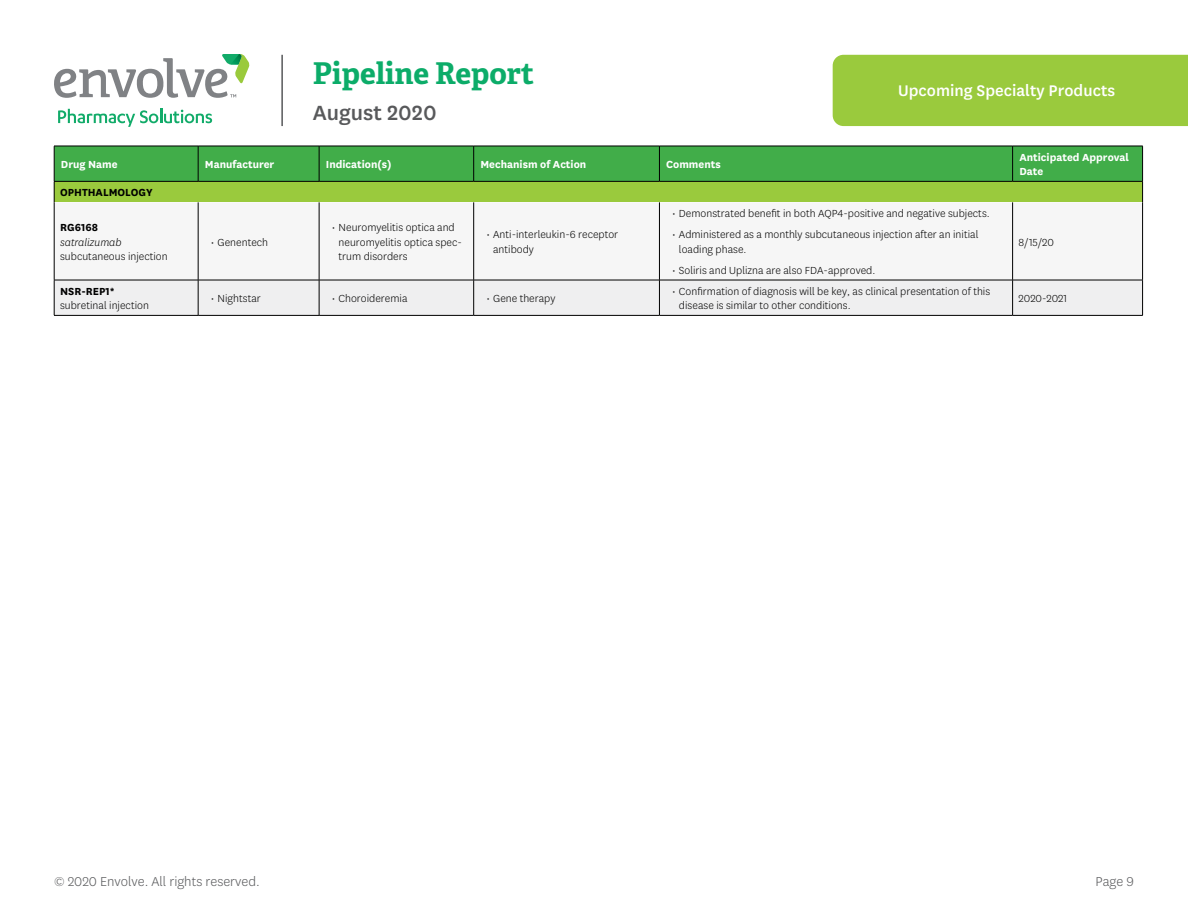
<style>
.page{position:relative;width:1188px;height:918px;background:#fff}
.page>*{position:absolute;margin:0;border:0;box-sizing:border-box;transform-origin:0 0}
.t1{font:700 30px "Adelle";color:#0cac69}
.t2{font:500 24px "Centene Sans";color:#58595b}
.t3{font:500 18px "Centene Sans";color:#fff}
.t4{font:300 15px "Centene Sans";color:#58595b}
.t5{font:300 12px/14.4px "Centene Sans";color:#000}
.t6{font:700 12px/14.4px "Centene Sans";color:#fff}
.t7{font:700 12px "Centene Sans";color:#000}
.s1{font-weight:700}
.s2{font-style:italic}
</style>
<div class="page">
<svg style="left:54px;top:54px;width:195px;height:44px"></svg>
<svg style="left:58px;top:109px;width:154px;height:18px"></svg>
<hr style="left:281px;top:55px;width:2px;height:71px;background:#58595b">
<div style="left:833px;top:55px;width:355px;height:71px;background:#9aca3d"></div>
<div style="left:55px;top:202px;width:1087px;height:78px;background:#f6f6f6"></div>
<div style="left:55px;top:281px;width:1087px;height:34px;background:#efeff0"></div>
<hr style="left:54px;top:202px;width:1px;height:78px;background:#000">
<hr style="left:198px;top:202px;width:1px;height:78px;background:#000">
<hr style="left:319px;top:202px;width:1px;height:78px;background:#000">
<hr style="left:473px;top:202px;width:1px;height:78px;background:#000">
<hr style="left:659px;top:202px;width:1px;height:78px;background:#000">
<hr style="left:1012px;top:202px;width:1px;height:78px;background:#000">
<hr style="left:1142px;top:202px;width:1px;height:78px;background:#000">
<hr style="left:54px;top:280px;width:144px;height:1px;background:#000">
<hr style="left:54px;top:280px;width:1px;height:35px;background:#000">
<hr style="left:198px;top:280px;width:121px;height:1px;background:#000">
<hr style="left:198px;top:280px;width:1px;height:35px;background:#000">
<hr style="left:319px;top:280px;width:155px;height:1px;background:#000">
<hr style="left:319px;top:280px;width:1px;height:35px;background:#000">
<hr style="left:474px;top:280px;width:185px;height:1px;background:#000">
<hr style="left:473px;top:280px;width:1px;height:35px;background:#000">
<hr style="left:659px;top:280px;width:354px;height:1px;background:#000">
<hr style="left:659px;top:280px;width:1px;height:35px;background:#000">
<hr style="left:1013px;top:280px;width:130px;height:1px;background:#000">
<hr style="left:1012px;top:280px;width:1px;height:35px;background:#000">
<hr style="left:1142px;top:280px;width:1px;height:35px;background:#000">
<hr style="left:54px;top:315px;width:144px;height:1px;background:#000">
<hr style="left:198px;top:315px;width:121px;height:1px;background:#000">
<hr style="left:319px;top:315px;width:155px;height:1px;background:#000">
<hr style="left:474px;top:315px;width:185px;height:1px;background:#000">
<hr style="left:659px;top:315px;width:354px;height:1px;background:#000">
<hr style="left:1013px;top:315px;width:130px;height:1px;background:#000">
<svg style="left:54px;top:146px;width:1089px;height:56px;background:#5eb242"></svg>
<h1 class="t1" style="left:313px;top:54px;width:223px">Pipeline Report</h1>
<h2 class="t2" style="left:313px;top:100px;width:125px">August 2020</h2>
<p class="t3" style="left:898px;top:81px;width:218px">Upcoming Specialty Products</p>
<p class="t6" style="left:61px;top:157px;width:58px">Drug Name</p>
<p class="t6" style="left:205px;top:157px;width:71px">Manufacturer</p>
<p class="t6" style="left:326px;top:157px;width:67px">Indication(s)</p>
<p class="t6" style="left:480px;top:157px;width:107px">Mechanism of Action</p>
<p class="t6" style="left:666px;top:157px;width:56px">Comments</p>
<p class="t6" style="left:1019px;top:150px;width:111px">Anticipated Approval<br>Date</p>
<p class="t7" style="left:60px;top:186px;width:94px">OPHTHALMOLOGY</p>
<p class="t5" style="left:60px;top:220px;width:109px"><span class="s1">RG6168<br></span><span class="s2">satralizumab </span>subcutaneous injection</p>
<p class="t5" style="left:672px;top:207px;width:319px">• Demonstrated benefit in both AQP4-positive and negative subjects.</p>
<p class="t5" style="left:679px;top:228px;width:301px;text-indent:-7px">• Administered as a monthly subcutaneous injection after an initial loading phase.</p>
<p class="t5" style="left:672px;top:263px;width:205px">• Soliris and Uplizna are also FDA-approved.</p>
<p class="t5" style="left:339px;top:220px;width:125px;text-indent:-7px">• Neuromyelitis optica and neuromyelitis optica spec&shy;trum disorders</p>
<p class="t5" style="left:493px;top:228px;width:127px;text-indent:-7px">• Anti-interleukin-6 receptor antibody</p>
<p class="t5" style="left:1019px;top:235px;width:37px">8/15/20</p>
<p class="t5" style="left:211px;top:235px;width:59px">• Genentech</p>
<p class="t5" style="left:60px;top:284px;width:90px"><span class="s1">NSR-REP1* </span>subretinal injection</p>
<p class="t5" style="left:211px;top:291px;width:51px">• Nightstar</p>
<p class="t5" style="left:332px;top:291px;width:77px">• Choroideremia</p>
<p class="t5" style="left:486px;top:291px;width:71px">• Gene therapy</p>
<p class="t5" style="left:679px;top:284px;width:313px;text-indent:-7px">• Confirmation of diagnosis will be key, as clinical presentation of this disease is similar to other conditions.</p>
<p class="t5" style="left:1019px;top:291px;width:50px">2020-2021</p>
<p class="t4" style="left:54px;top:872px;width:207px">© 2020 Envolve. All rights reserved.</p>
<p class="t4" style="left:1096px;top:872px;width:40px">Page 9</p>
</div>
